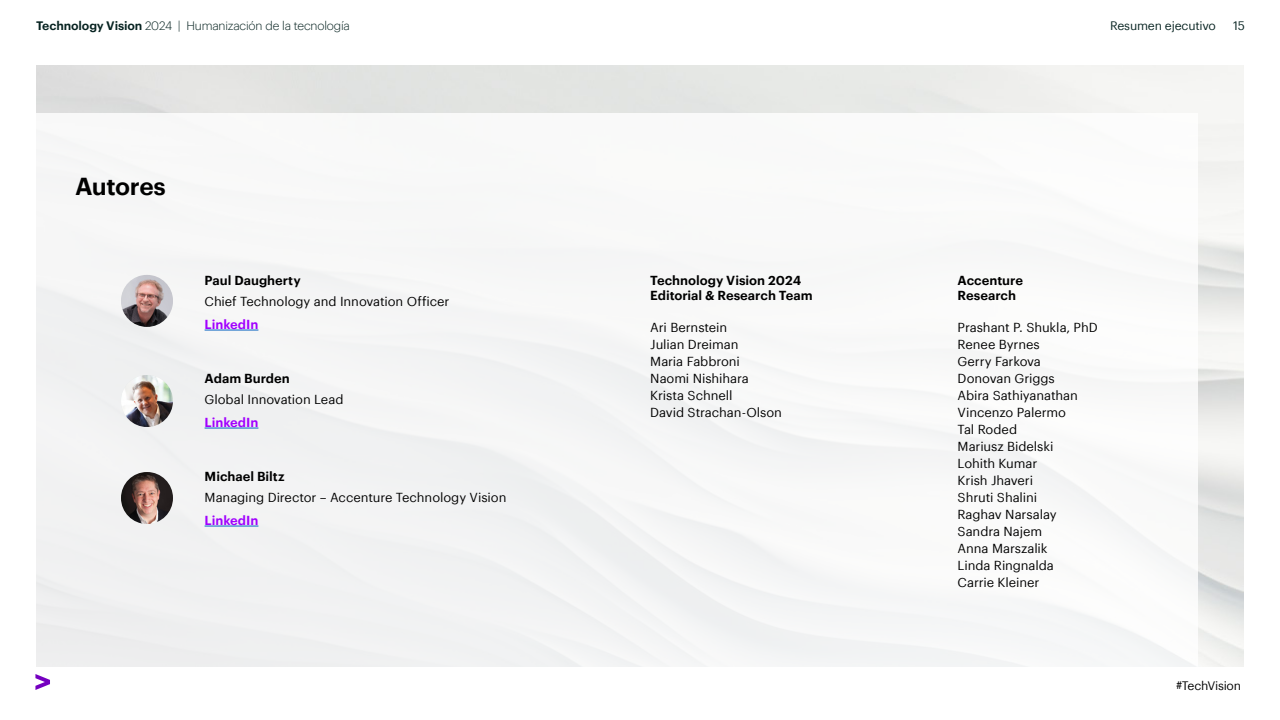
<style>
.page{position:relative;width:1280px;height:720px;background:#fff}
.page>*{position:absolute;margin:0;border:0;box-sizing:border-box;transform-origin:0 0}
.t1{font:600 24px "Graphik";letter-spacing:-.02em;color:#000}
.t2{font:12.8px/17px "Graphik";letter-spacing:-.01em;color:#000}
.t3{font:600 12.8px/15px "Graphik";color:#000}
.t4{font:600 12.8px "Graphik";letter-spacing:-.005em;color:#a100ff}
.t5{font:300 12px "Graphik";letter-spacing:-.015em;color:#072321}
.t6{font:12px "Graphik";letter-spacing:-.015em;color:#072321}
.t7{font:12px "Graphik";letter-spacing:-.025em;color:#000}
.s1{font-weight:600}
</style>
<div class="page">
<svg style="left:35px;top:674px;width:15px;height:16px"></svg>
<div style="left:36px;top:114px;width:1162px;height:553px;background:#f7f7f7"></div>
<hr style="left:205px;top:330px;width:53px;height:1px;background:#0563c1">
<hr style="left:205px;top:428px;width:53px;height:1px;background:#0563c1">
<hr style="left:205px;top:526px;width:53px;height:1px;background:#0563c1">
<img style="left:121px;top:275px;width:52px;height:52px;border-radius:26px">
<img style="left:121px;top:375px;width:52px;height:52px;border-radius:26px">
<img style="left:121px;top:472px;width:52px;height:52px;border-radius:26px">
<p class="t5" style="left:36px;top:17px;width:315px"><span class="s1">Technology Vision</span> 2024 | Humanización de la tecnología</p>
<p class="t6" style="left:1110px;top:17px;width:107px">Resumen ejecutivo</p>
<p class="t6" style="left:1233px;top:17px;width:13px">15</p>
<h1 class="t1" style="left:75px;top:168px;width:92px">Autores</h1>
<p class="t3" style="left:205px;top:272px;width:98px">Paul Daugherty</p>
<p class="t2" style="left:205px;top:292px;width:246px">Chief Technology and Innovation Officer</p>
<p class="t4" style="left:205px;top:315px;width:55px">LinkedIn</p>
<p class="t3" style="left:205px;top:370px;width:87px">Adam Burden</p>
<p class="t2" style="left:205px;top:390px;width:140px">Global Innovation Lead</p>
<p class="t4" style="left:205px;top:413px;width:55px">LinkedIn</p>
<p class="t3" style="left:205px;top:468px;width:81px">Michael Biltz</p>
<p class="t2" style="left:205px;top:488px;width:303px">Managing Director – Accenture Technology Vision</p>
<p class="t4" style="left:205px;top:511px;width:55px">LinkedIn</p>
<p class="t3" style="left:650px;top:272px;width:164px">Technology Vision 2024<br>Editorial &amp; Research Team</p>
<p class="t2" style="left:650px;top:318px;width:133px">Ari Bernstein<br>Julian Dreiman<br>Maria Fabbroni<br>Naomi Nishihara<br>Krista Schnell<br>David Strachan-Olson</p>
<p class="t3" style="left:958px;top:272px;width:67px">Accenture<br>Research</p>
<p class="t2" style="left:958px;top:318px;width:142px">Prashant P. Shukla, PhD<br>Renee Byrnes<br>Gerry Farkova<br>Donovan Griggs<br>Abira Sathiyanathan<br>Vincenzo Palermo<br>Tal Roded<br>Mariusz Bidelski<br>Lohith Kumar<br>Krish Jhaveri<br>Shruti Shalini<br>Raghav Narsalay<br>Sandra Najem<br>Anna Marszalik<br>Linda Ringnalda<br>Carrie Kleiner</p>
<p class="t7" style="left:1176px;top:677px;width:67px">#TechVision</p>
</div>
